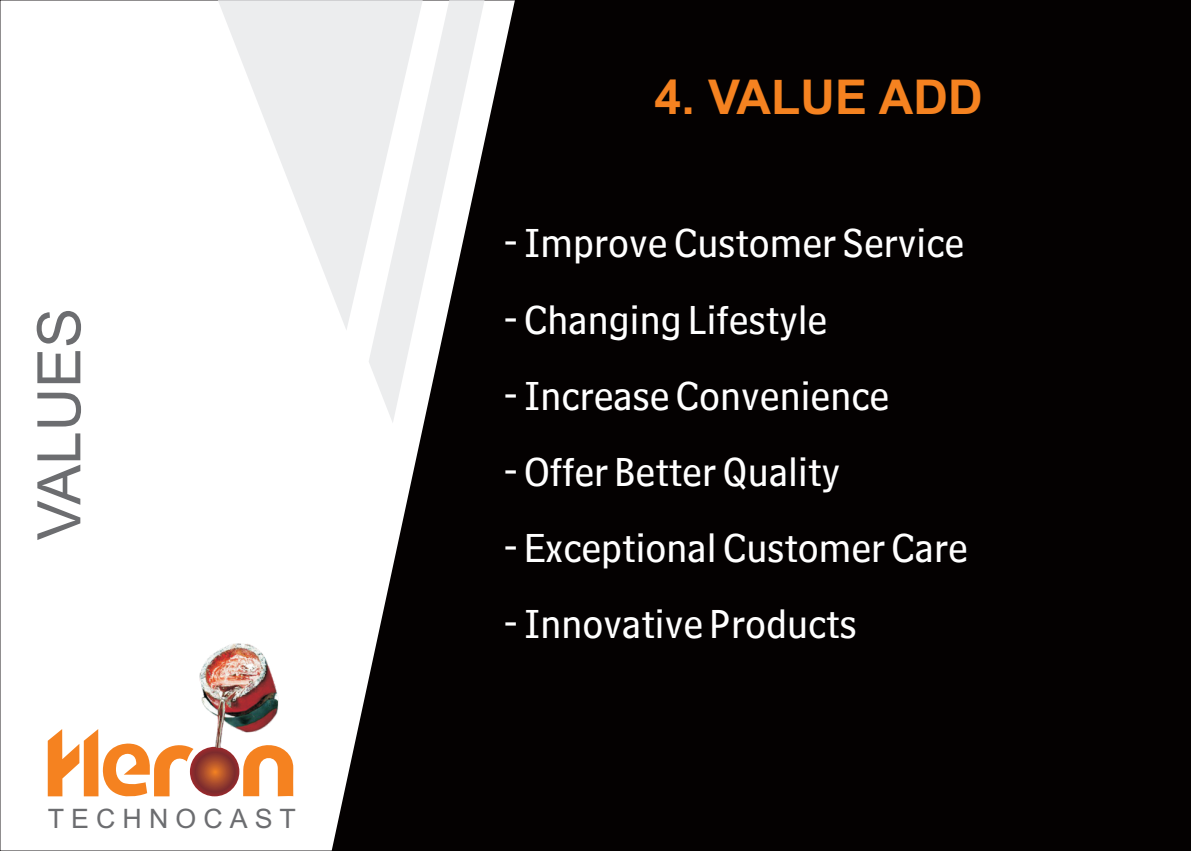
<style>
.page{position:relative;width:1191px;height:851px;background:#fff}
.page>*{position:absolute;margin:0;border:0;box-sizing:border-box;transform-origin:0 0}
.t1{font:60px "Arial";color:#6c6d70}
.t2{font:700 48px "Arial";color:#f58220}
.t3{font:42px "Bell Centennial BT Sub Caption";color:#fff}
.t4{font:26.8px "Arial";letter-spacing:.265em;color:#6c6d70}
</style>
<div class="page">
<div style="left:332px;top:0;width:859px;height:850px;background:#040101"></div>
<svg style="left:369px;top:0;width:115px;height:423px"></svg>
<svg style="left:218px;top:0;width:205px;height:330px;fill:#ecedee"></svg>
<svg style="left:48px;top:729px;width:145px;height:68px"></svg>
<svg style="left:243px;top:747px;width:50px;height:49px"></svg>
<svg style="left:190px;top:746px;width:49px;height:50px"></svg>
<img style="left:173px;top:643px;width:106px;height:104px">
<h1 class="t1" style="left:37px;top:540px;width:234px;rotate:-90deg">VALUES</h1>
<p class="t4" style="left:48px;top:807px;width:250px">TECHNOCAST</p>
<p class="t2" style="left:654px;top:79px;width:330px">4. VALUE ADD</p>
<p class="t3" style="left:504px;top:225px;width:462px">- Improve Customer Service</p>
<p class="t3" style="left:504px;top:301px;width:325px">- Changing Lifestyle</p>
<p class="t3" style="left:504px;top:378px;width:387px">- Increase Convenience</p>
<p class="t3" style="left:504px;top:454px;width:338px">- Offer Better Quality</p>
<p class="t3" style="left:504px;top:530px;width:465px">- Exceptional Customer Care</p>
<p class="t3" style="left:504px;top:606px;width:354px">- Innovative Products</p>
</div>
